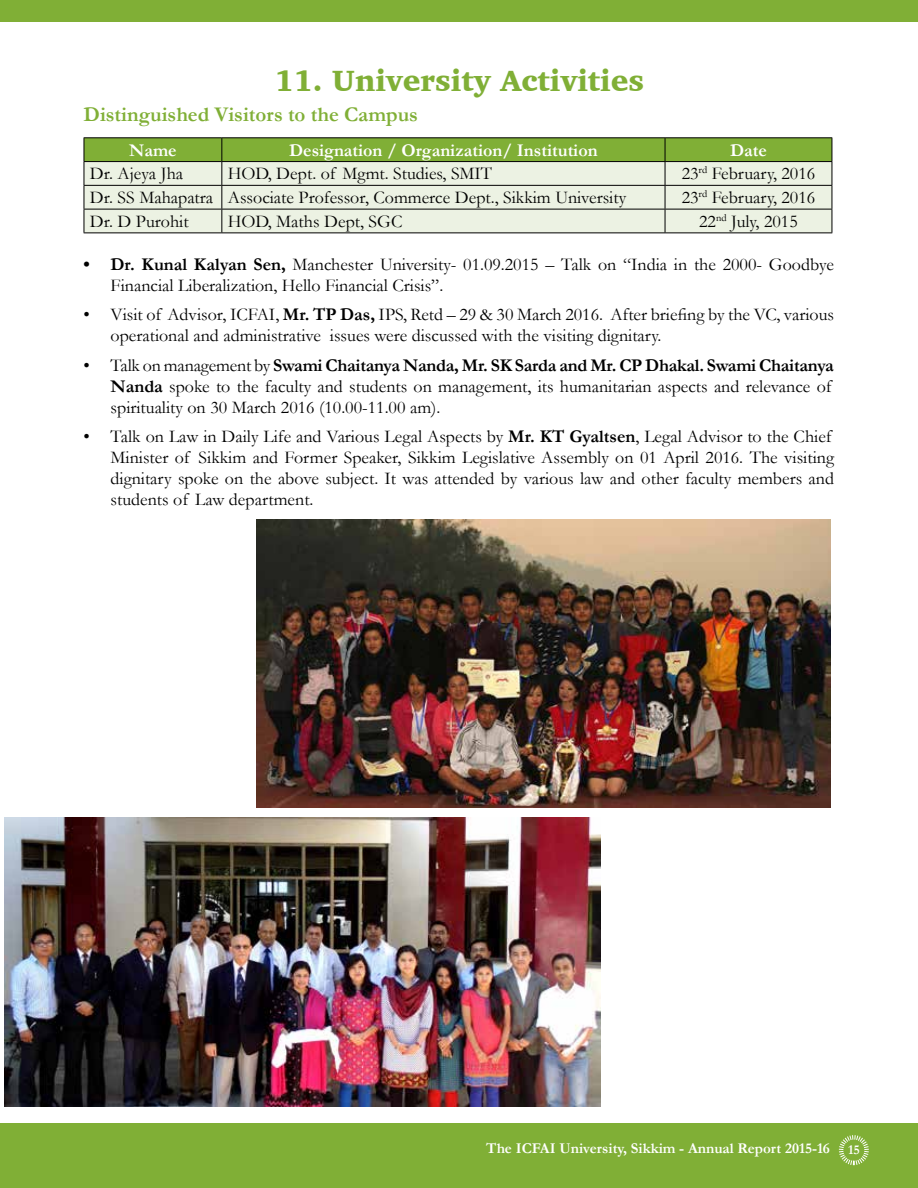
<style>
.page{position:relative;width:918px;height:1188px;background:#fff}
.page>*{position:absolute;margin:0;border:0;box-sizing:border-box;transform-origin:0 0}
.t1{font:900 30px "Charter BT";color:#80af36}
.t2{font:700 21px "Garamond";color:#80af36}
.t3{font:18px/21px "Garamond";color:#000}
.t4{font:700 18px "Garamond";color:#fff}
.t5{font:700 15px "Garamond";color:#fff}
.s1{font-weight:700}
</style>
<div class="page">
<div style="left:0;top:1123px;width:918px;height:65px;background:#80af36"></div>
<div style="left:0;top:0;width:918px;height:21px;background:#80af36"></div>
<svg style="left:838px;top:1135px;width:31px;height:31px"></svg>
<hr style="left:84px;top:137px;width:138px;height:1px;background:#000">
<hr style="left:222px;top:137px;width:443px;height:1px;background:#000">
<hr style="left:665px;top:137px;width:167px;height:1px;background:#000">
<svg style="left:84px;top:138px;width:749px;height:95px;background:#c7d6af"></svg>
<hr style="left:84px;top:233px;width:138px;height:1px;background:#000">
<hr style="left:222px;top:233px;width:443px;height:1px;background:#000">
<hr style="left:665px;top:233px;width:167px;height:1px;background:#000">
<img style="left:4px;top:818px;width:597px;height:288px">
<img style="left:257px;top:519px;width:573px;height:288px">
<h1 class="t1" style="left:274px;top:63px;width:371px">11. University Activities</h1>
<p class="t2" style="left:84px;top:100px;width:336px">Distinguished Visitors to the Campus</p>
<p class="t4" style="left:129px;top:138px;width:49px">Name</p>
<p class="t4" style="left:289px;top:138px;width:310px">Designation / Organization/ Institution</p>
<p class="t4" style="left:730px;top:138px;width:38px">Date</p>
<p class="t3" style="left:90px;top:163px;width:95px">Dr. Ajeya Jha</p>
<p class="t3" style="left:228px;top:163px;width:266px">HOD, Dept. of Mgmt. Studies, SMIT</p>
<p class="t3" style="left:682px;top:163px;width:135px">23<sup>rd</sup> February, 2016</p>
<p class="t3" style="left:90px;top:186px;width:538px">Dr. SS Mahapatra Associate Professor, Commerce Dept., Sikkim University</p>
<p class="t3" style="left:682px;top:186px;width:135px">23<sup>rd</sup> February, 2016</p>
<p class="t3" style="left:90px;top:210px;width:100px">Dr. D Purohit</p>
<p class="t3" style="left:228px;top:210px;width:176px">HOD, Maths Dept, SGC</p>
<p class="t3" style="left:699px;top:210px;width:100px">22<sup>nd</sup> July, 2015</p>
<p class="t3" style="left:111px;top:253px;width:725px;text-indent:-27px"><span class="s1">• Dr. Kunal Kalyan Sen,</span> Manchester University- 01.09.2015 – Talk on “India in the 2000- Goodbye<br>Financial Liberalization, Hello Financial Crisis”.</p>
<p class="t3" style="left:111px;top:303px;width:725px;text-indent:-27px">• Visit of Advisor, ICFAI, <span class="s1">Mr. TP Das,</span> IPS, Retd – 29 &amp; 30 March 2016. After briefing by the VC, various operational and administrative issues were discussed with the visiting dignitary.</p>
<p class="t3" style="left:111px;top:354px;width:725px;text-align:justify;text-indent:-27px">• Talk on management by <span class="s1">Swami Chaitanya Nanda, Mr. SK Sarda and Mr. CP Dhakal. Swami Chaitanya Nanda</span> spoke to the faculty and students on management, its humanitarian aspects and relevance of spirituality on 30 March 2016 (10.00-11.00 am).</p>
<p class="t3" style="left:111px;top:425px;width:725px;text-indent:-27px">• Talk on Law in Daily Life and Various Legal Aspects by <span class="s1">Mr. KT Gyaltsen</span>, Legal Advisor to the Chief Minister of Sikkim and Former Speaker, Sikkim Legislative Assembly on 01 April 2016. The visiting dignitary spoke on the above subject. It was attended by various law and other faculty members and students of Law department.</p>
<p class="t5" style="left:486px;top:1138px;width:375px">The ICFAI University, Sikkim - Annual Report 2015-16 <sub>15</sub></p>
</div>
